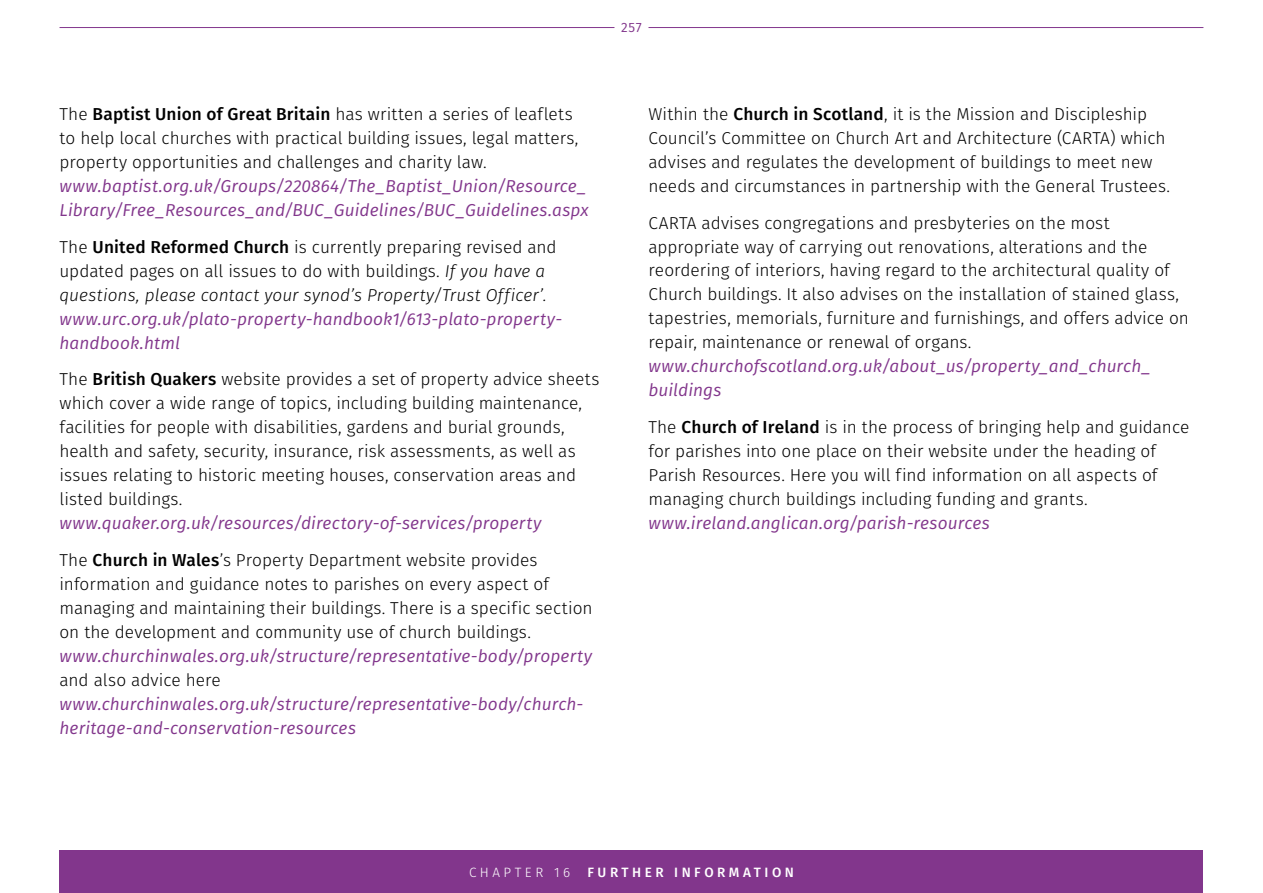
<style>
.page{position:relative;width:1263px;height:893px;background:#fff}
.page>*{position:absolute;margin:0;border:0;box-sizing:border-box;transform-origin:0 0}
.t1{font:300 17.25px/24px "Fira Sans";color:#000}
.t2{font:italic 17.25px/24px "Fira Sans";letter-spacing:.005em;color:#82368c}
.t3{font:500 13.5px "Fira Sans";letter-spacing:.26em;color:#fff}
.t4{font:300 13.5px "Fira Sans";letter-spacing:.26em;color:#fff}
.t5{font:13.5px "Fira Sans";color:#82368c}
.s1{font-weight:500}
.s2{font-style:italic}
.s3{font-weight:300;font-style:normal;color:#000}
.s4{font-weight:500;font-style:normal;color:#000}
</style>
<div class="page">
<hr style="left:60px;top:27px;width:554px;height:1px;background:#82368c">
<hr style="left:648px;top:27px;width:555px;height:1px;background:#82368c">
<div style="left:60px;top:850px;width:1143px;height:43px;background:#82368c"></div>
<p class="t5" style="left:621px;top:17px;width:22px">257</p>
<p class="t1" style="left:60px;top:102px;width:520px">The <span class="s1">Baptist Union of Great Britain</span> has written a series of leaflets to help local churches with practical building issues, legal matters, property opportunities and challenges and charity law.</p>
<p class="t2" style="left:60px;top:173px;width:531px">www.baptist.org.uk/Groups/220864/The_Baptist_Union/Resource_<br>Library/Free_Resources_and/BUC_Guidelines/BUC_Guidelines.aspx</p>
<p class="t1" style="left:60px;top:234px;width:499px">The <span class="s1">United Reformed Church</span> is currently preparing revised and updated pages on all issues to do with buildings. <span class="s2">If you have a questions, please contact your synod’s Property/Trust Officer’.</span></p>
<p class="t2" style="left:60px;top:306px;width:504px">www.urc.org.uk/plato-property-handbook1/613-plato-property&shy;handbook.html</p>
<p class="t1" style="left:60px;top:367px;width:541px">The <span class="s1">British Quakers</span> website provides a set of property advice sheets which cover a wide range of topics, including building maintenance, facilities for people with disabilities, gardens and burial grounds, health and safety, security, insurance, risk assessments, as well as issues relating to historic meeting houses, conservation areas and listed buildings.</p>
<p class="t2" style="left:60px;top:505px;width:483px;line-height:36.8px">www.quaker.org.uk/resources/directory-of-services/property<br><span class="s3">The</span> <span class="s4">Church in Wales</span><span class="s3">’s Property Department website provides</span></p>
<p class="t1" style="left:60px;top:572px;width:535px">information and guidance notes to parishes on every aspect of managing and maintaining their buildings. There is a specific section on the development and community use of church buildings.</p>
<p class="t2" style="left:60px;top:644px;width:534px">www.churchinwales.org.uk/structure/representative-body/property</p>
<p class="t1" style="left:60px;top:668px;width:163px">and also advice here</p>
<p class="t2" style="left:60px;top:692px;width:525px">www.churchinwales.org.uk/structure/representative-body/church&shy;heritage-and-conservation-resources</p>
<p class="t1" style="left:648px;top:102px;width:523px">Within the <span class="s1">Church in Scotland</span>, it is the Mission and Discipleship Council’s Committee on Church Art and Architecture (CARTA) which advises and regulates the development of buildings to meet new needs and circumstances in partnership with the General Trustees.</p>
<p class="t1" style="left:648px;top:210px;width:542px">CARTA advises congregations and presbyteries on the most appropriate way of carrying out renovations, alterations and the reordering of interiors, having regard to the architectural quality of Church buildings. It also advises on the installation of stained glass, tapestries, memorials, furniture and furnishings, and offers advice on repair, maintenance or renewal of organs.</p>
<p class="t2" style="left:648px;top:354px;width:504px">www.churchofscotland.org.uk/about_us/property_and_church_ buildings</p>
<p class="t1" style="left:648px;top:415px;width:542px">The <span class="s1">Church of Ireland</span> is in the process of bringing help and guidance for parishes into one place on their website under the heading of Parish Resources. Here you will find information on all aspects of managing church buildings including funding and grants.</p>
<p class="t2" style="left:648px;top:511px;width:343px">www.ireland.anglican.org/parish-resources</p>
<p class="t4" style="left:469px;top:862px;width:103px">CHAPTER 16</p>
<p class="t3" style="left:587px;top:861px;width:208px">FURTHER INFORMATION</p>
</div>
